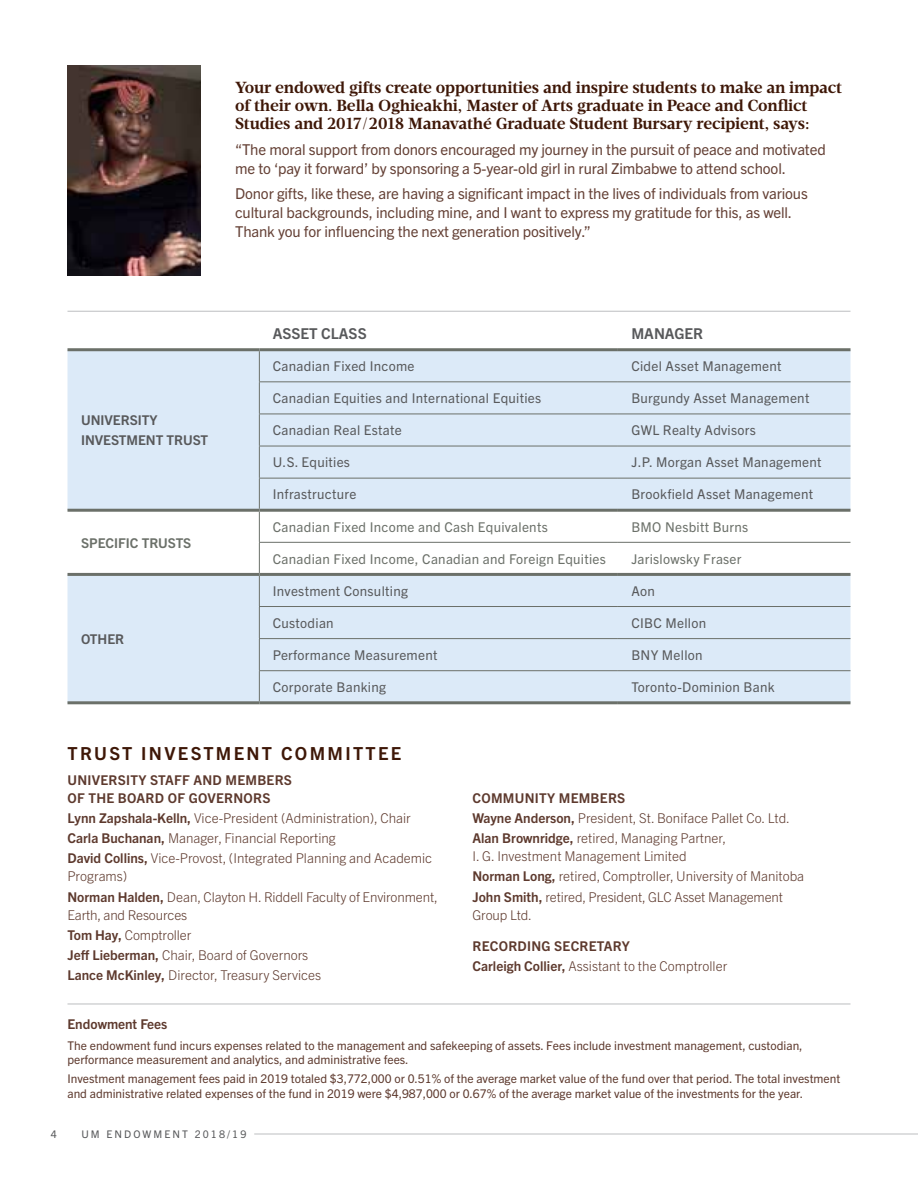
<style>
.page{position:relative;width:918px;height:1188px;background:#fff}
.page>*{position:absolute;margin:0;border:0;box-sizing:border-box;transform-origin:0 0}
.t1{font:700 18px "Trade Gothic Next LT Pro";letter-spacing:.13em;color:#3e1707}
.t2{font:700 16.5px/18px "Velino Text";letter-spacing:-.01em;color:#3e1707}
.t3{font:15px/18.8px "Trade Gothic Next LT Pro";letter-spacing:-.01em;color:#654136}
.t4{font:700 15px "Trade Gothic Next LT Pro";color:#58595b}
.t5{font:300 13.5px/20.1px "Trade Gothic Next LT Pro";color:#5d392d}
.t6{font:13.5px "Trade Gothic Next LT Pro";letter-spacing:.02em;color:#58595b}
.t7{font:13.5px "Trade Gothic Next LT Pro";letter-spacing:.02em;color:#6b7069}
.t8{font:700 13.5px/18px "Trade Gothic Next LT Pro";letter-spacing:.02em;color:#5d392d}
.t9{font:700 13.5px/19.5px "Trade Gothic Next LT Pro";color:#58595b}
.t10{font:700 13.5px "Trade Gothic Next LT Pro";color:#6b7069}
.t11{font:700 13.5px "Trade Gothic Next LT Pro";color:#5d392d}
.t12{font:12px/14.4px "Trade Gothic Next LT Pro";color:#5d392d}
.t13{font:10.5px "Trade Gothic Next LT Pro";letter-spacing:.2em;color:#58595b}
.s1{font-weight:700}
.s2{font-weight:300}
</style>
<div class="page">
<svg style="left:68px;top:351px;width:782px;height:350px;fill:#dceaf8"></svg>
<hr style="left:68px;top:348px;width:191px;height:3px;background:#6b7069">
<hr style="left:259px;top:351px;width:1px;height:30px;background:#6b7069">
<hr style="left:259px;top:348px;width:359px;height:3px;background:#6b7069">
<hr style="left:618px;top:348px;width:233px;height:3px;background:#6b7069">
<hr style="left:259px;top:382px;width:1px;height:32px;background:#6b7069">
<hr style="left:259px;top:381px;width:359px;height:1px;background:#6b7069">
<hr style="left:618px;top:381px;width:233px;height:1px;background:#6b7069">
<hr style="left:259px;top:414px;width:1px;height:32px;background:#6b7069">
<hr style="left:259px;top:414px;width:359px;height:1px;background:#6b7069">
<hr style="left:618px;top:414px;width:233px;height:1px;background:#6b7069">
<hr style="left:259px;top:446px;width:1px;height:32px;background:#6b7069">
<hr style="left:259px;top:446px;width:359px;height:1px;background:#6b7069">
<hr style="left:618px;top:446px;width:233px;height:1px;background:#6b7069">
<hr style="left:259px;top:479px;width:1px;height:30px;background:#6b7069">
<hr style="left:259px;top:478px;width:359px;height:1px;background:#6b7069">
<hr style="left:618px;top:478px;width:233px;height:1px;background:#6b7069">
<hr style="left:68px;top:509px;width:191px;height:3px;background:#6b7069">
<hr style="left:259px;top:512px;width:1px;height:30px;background:#6b7069">
<hr style="left:259px;top:509px;width:359px;height:3px;background:#6b7069">
<hr style="left:618px;top:509px;width:233px;height:3px;background:#6b7069">
<hr style="left:259px;top:543px;width:1px;height:30px;background:#6b7069">
<hr style="left:259px;top:542px;width:359px;height:1px;background:#6b7069">
<hr style="left:618px;top:542px;width:233px;height:1px;background:#6b7069">
<hr style="left:68px;top:573px;width:191px;height:3px;background:#6b7069">
<hr style="left:259px;top:576px;width:1px;height:30px;background:#6b7069">
<hr style="left:259px;top:573px;width:359px;height:3px;background:#6b7069">
<hr style="left:618px;top:573px;width:233px;height:3px;background:#6b7069">
<hr style="left:259px;top:607px;width:1px;height:31px;background:#6b7069">
<hr style="left:259px;top:639px;width:1px;height:31px;background:#6b7069">
<hr style="left:259px;top:606px;width:359px;height:1px;background:#6b7069">
<hr style="left:259px;top:638px;width:359px;height:1px;background:#6b7069">
<hr style="left:618px;top:606px;width:233px;height:1px;background:#6b7069">
<hr style="left:618px;top:638px;width:233px;height:1px;background:#6b7069">
<hr style="left:68px;top:701px;width:191px;height:3px;background:#6b7069">
<hr style="left:259px;top:671px;width:1px;height:30px;background:#6b7069">
<hr style="left:259px;top:670px;width:359px;height:1px;background:#6b7069">
<hr style="left:259px;top:701px;width:359px;height:3px;background:#6b7069">
<hr style="left:618px;top:670px;width:233px;height:1px;background:#6b7069">
<hr style="left:618px;top:701px;width:233px;height:3px;background:#6b7069">
<hr style="left:254px;top:1134px;width:664px;height:1px;background:#bcbec0">
<hr style="left:68px;top:1004px;width:782px;height:1px;background:#bcbec0">
<hr style="left:68px;top:311px;width:782px;height:1px;background:#bcbec0">
<img style="left:68px;top:65px;width:132px;height:211px">
<p class="t2" style="left:235px;top:79px;width:608px">Your endowed gifts create opportunities and inspire students to make an impact of their own. Bella Oghieakhi, Master of Arts graduate in Peace and Conflict<br>Studies and 2017/2018 Manavathé Graduate Student Bursary recipient, says:</p>
<p class="t3" style="left:235px;top:139px;width:592px">“The moral support from donors encouraged my journey in the pursuit of peace and motivated me to ‘pay it forward’ by sponsoring a 5-year-old girl in rural Zimbabwe to attend school.</p>
<p class="t3" style="left:235px;top:183px;width:574px">Donor gifts, like these, are having a significant impact in the lives of individuals from various cultural backgrounds, including mine, and I want to express my gratitude for this, as well.<br>Thank you for influencing the next generation positively.”</p>
<p class="t9" style="left:81px;top:410px;width:129px">UNIVERSITY<br>INVESTMENT TRUST</p>
<p class="t10" style="left:81px;top:533px;width:112px">SPECIFIC TRUSTS</p>
<p class="t9" style="left:81px;top:628px;width:45px">OTHER</p>
<p class="t4" style="left:273px;top:324px;width:95px">ASSET CLASS</p>
<p class="t4" style="left:631px;top:324px;width:73px">MANAGER</p>
<p class="t6" style="left:273px;top:357px;width:143px">Canadian Fixed Income</p>
<p class="t6" style="left:631px;top:357px;width:152px">Cidel Asset Management</p>
<p class="t6" style="left:273px;top:389px;width:270px">Canadian Equities and International Equities</p>
<p class="t6" style="left:631px;top:389px;width:180px">Burgundy Asset Management</p>
<p class="t6" style="left:273px;top:421px;width:131px">Canadian Real Estate</p>
<p class="t6" style="left:631px;top:421px;width:126px">GWL Realty Advisors</p>
<p class="t6" style="left:273px;top:453px;width:79px">U.S. Equities</p>
<p class="t6" style="left:631px;top:453px;width:192px">J.P. Morgan Asset Management</p>
<p class="t6" style="left:273px;top:485px;width:85px">Infrastructure</p>
<p class="t6" style="left:631px;top:485px;width:183px">Brookfield Asset Management</p>
<p class="t7" style="left:273px;top:517px;width:276px">Canadian Fixed Income and Cash Equivalents</p>
<p class="t7" style="left:631px;top:517px;width:118px">BMO Nesbitt Burns</p>
<p class="t7" style="left:273px;top:549px;width:335px">Canadian Fixed Income, Canadian and Foreign Equities</p>
<p class="t7" style="left:631px;top:549px;width:112px">Jarislowsky Fraser</p>
<p class="t6" style="left:273px;top:581px;width:137px">Investment Consulting</p>
<p class="t6" style="left:631px;top:581px;width:25px">Aon</p>
<p class="t6" style="left:273px;top:614px;width:62px">Custodian</p>
<p class="t6" style="left:631px;top:614px;width:76px">CIBC Mellon</p>
<p class="t6" style="left:273px;top:646px;width:166px">Performance Measurement</p>
<p class="t6" style="left:631px;top:646px;width:73px">BNY Mellon</p>
<p class="t6" style="left:273px;top:678px;width:115px">Corporate Banking</p>
<p class="t6" style="left:631px;top:678px;width:145px">Toronto-Dominion Bank</p>
<h1 class="t1" style="left:68px;top:741px;width:335px">TRUST INVESTMENT COMMITTEE</h1>
<p class="t8" style="left:68px;top:770px;width:226px">UNIVERSITY STAFF AND MEMBERS<br>OF THE BOARD OF GOVERNORS</p>
<p class="t5" style="left:68px;top:807px;width:366px"><span class="s1">Lynn Zapshala-Kelln,</span> Vice-President (Administration), Chair<br><span class="s1">Carla Buchanan,</span> Manager, Financial Reporting<br><span class="s1">David Collins,</span> Vice-Provost, (Integrated Planning and Academic</p>
<p class="t5" style="left:68px;top:866px;width:372px">Programs)<br><span class="s1">Norman Halden,</span> Dean, Clayton H. Riddell Faculty of Environment,</p>
<p class="t5" style="left:68px;top:904px;width:255px">Earth, and Resources<br><span class="s1">Tom Hay,</span> Comptroller<br><span class="s1">Jeff Lieberman,</span> Chair, Board of Governors<br><span class="s1">Lance McKinley,</span> Director, Treasury Services</p>
<p class="t5" style="left:472px;top:787px;width:319px"><span class="s1">COMMUNITY MEMBERS<br>Wayne Anderson,</span> President, St. Boniface Pallet Co. Ltd.<br><span class="s1">Alan Brownridge,</span> retired, Managing Partner,</p>
<p class="t5" style="left:472px;top:845px;width:333px">I. G. Investment Management Limited<br><span class="s1">Norman Long,</span> retired, Comptroller, University of Manitoba<br><span class="s1">John Smith,</span> retired, President, GLC Asset Management</p>
<p class="t5" style="left:472px;top:904px;width:61px">Group Ltd.</p>
<p class="t8" style="left:472px;top:935px;width:256px;line-height:20.1px">RECORDING SECRETARY<br>Carleigh Collier, <span class="s2">Assistant to the Comptroller</span></p>
<p class="t11" style="left:68px;top:1015px;width:101px">Endowment Fees</p>
<p class="t12" style="left:68px;top:1038px;width:737px">The endowment fund incurs expenses related to the management and safekeeping of assets. Fees include investment management, custodian, performance measurement and analytics, and administrative fees.</p>
<p class="t12" style="left:68px;top:1071px;width:774px">Investment management fees paid in 2019 totaled $3,772,000 or 0.51% of the average market value of the fund over that period. The total investment and administrative related expenses of the fund in 2019 were $4,987,000 or 0.67% of the average market value of the investments for the year.</p>
<p class="t13" style="left:51px;top:1127px;width:8px">4</p>
<p class="t13" style="left:81px;top:1127px;width:167px">UM ENDOWMENT 2018/19</p>
</div>
